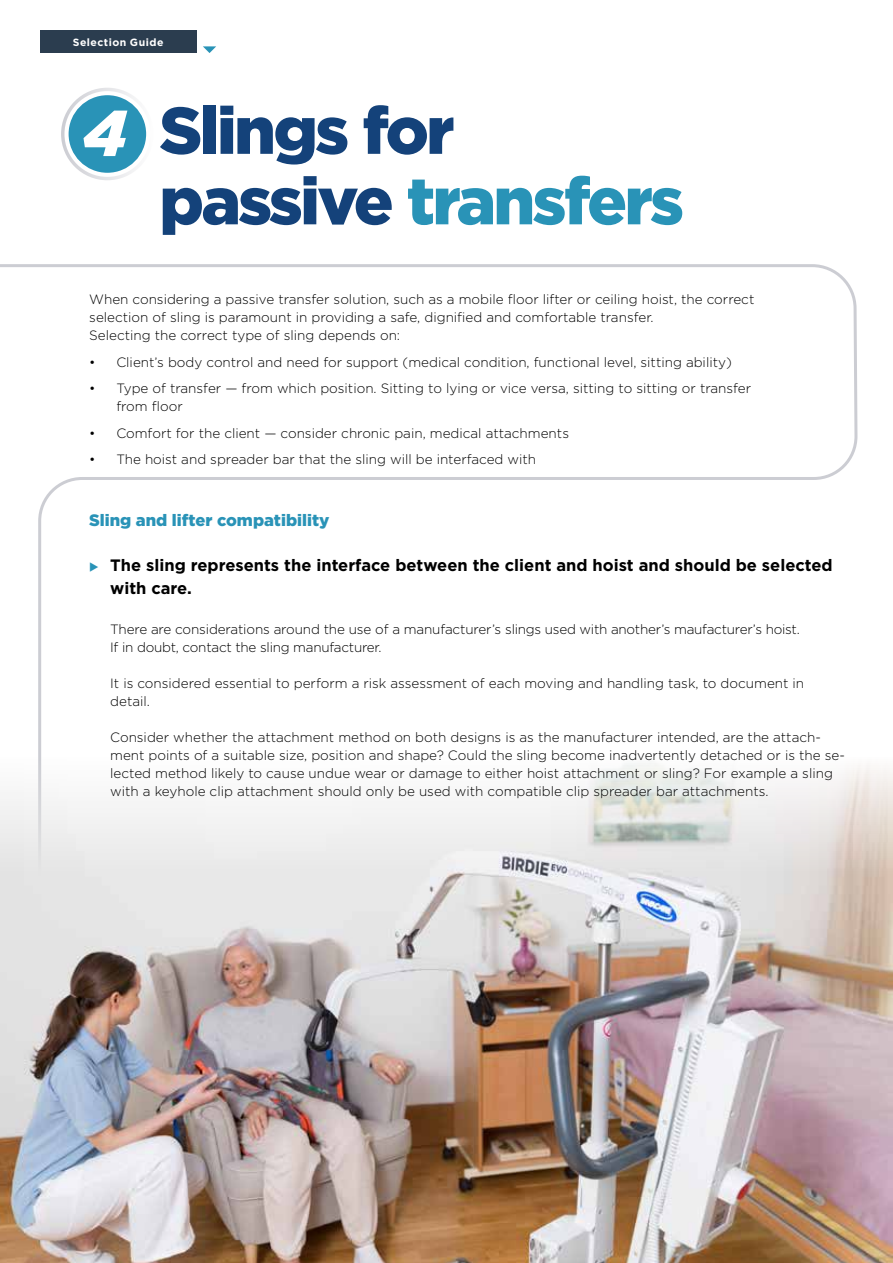
<style>
.page{position:relative;width:893px;height:1263px;background:#fff}
.page>*{position:absolute;margin:0;border:0;box-sizing:border-box;transform-origin:0 0}
.t1{font:900 66px/70.5px "Gotham";letter-spacing:-.04em;color:#14427a}
.t2{font:700 16.5px/22.5px "Gotham";color:#000}
.t3{font:900 16.5px "Gotham";color:#2993b7}
.t4{font:300 13.5px/18px "Gotham";color:#000}
.t5{font:300 13.5px/18px "Gotham";letter-spacing:-.02em;color:#000}
.t6{font:700 10.5px "Gotham";letter-spacing:.045em;color:#fff}
.s1{font-style:italic;font-size:64.5px;color:#fff}
.s2{color:#2993b7}
</style>
<div class="page">
<svg style="left:203px;top:46px;width:13px;height:7px"></svg>
<div style="left:40px;top:31px;width:157px;height:22px;background:#2b3d4f"></div>
<svg style="left:0;top:264px;width:858px;height:494px"></svg>
<img style="left:0;top:758px;width:893px;height:505px">
<svg style="left:61px;top:88px;width:93px;height:92px"></svg>
<div style="left:61px;top:88px;width:93px;height:92px;border:3px solid #cccdd3;border-radius:50%"></div>
<div style="left:69px;top:95px;width:77px;height:78px;background:#2993b7;border-radius:50%"></div>
<p class="t6" style="left:73px;top:36px;width:92px">Selection Guide</p>
<h1 class="t1" style="left:159px;top:95px;width:526px;text-indent:-76px"><span class="s1">4</span> Slings for passive <span class="s2">transfers</span></h1>
<p class="t4" style="left:89px;top:290px;width:667px">When considering a passive transfer solution, such as a mobile floor lifter or ceiling hoist, the correct selection of sling is paramount in providing a safe, dignified and comfortable transfer.<br>Selecting the correct type of sling depends on:</p>
<p class="t4" style="left:89px;top:353px;width:644px">• Client’s body control and need for support (medical condition, functional level, sitting ability)</p>
<p class="t4" style="left:116px;top:379px;width:636px;text-indent:-27px">• Type of transfer — from which position. Sitting to lying or vice versa, sitting to sitting or transfer from floor</p>
<p class="t4" style="left:89px;top:424px;width:481px">• Comfort for the client — consider chronic pain, medical attachments</p>
<p class="t4" style="left:89px;top:450px;width:448px">• The hoist and spreader bar that the sling will be interfaced with</p>
<p class="t3" style="left:89px;top:509px;width:242px">Sling and lifter compatibility</p>
<p class="t2" style="left:110px;top:554px;width:724px;text-indent:-21px"><span class="s2">◆</span> The sling represents the interface between the client and hoist and should be selected with care.</p>
<p class="t5" style="left:110px;top:620px;width:691px">There are considerations around the use of a manufacturer’s slings used with another’s maufacturer’s hoist.<br>If in doubt, contact the sling manufacturer.</p>
<p class="t4" style="left:110px;top:674px;width:696px">It is considered essential to perform a risk assessment of each moving and handling task, to document in detail.</p>
<p class="t4" style="left:110px;top:728px;width:736px">Consider whether the attachment method on both designs is as the manufacturer intended, are the attach&shy;ment points of a suitable size, position and shape? Could the sling become inadvertently detached or is the se&shy;lected method likely to cause undue wear or damage to either hoist attachment or sling? For example a sling with a keyhole clip attachment should only be used with compatible clip spreader bar attachments.</p>
</div>
